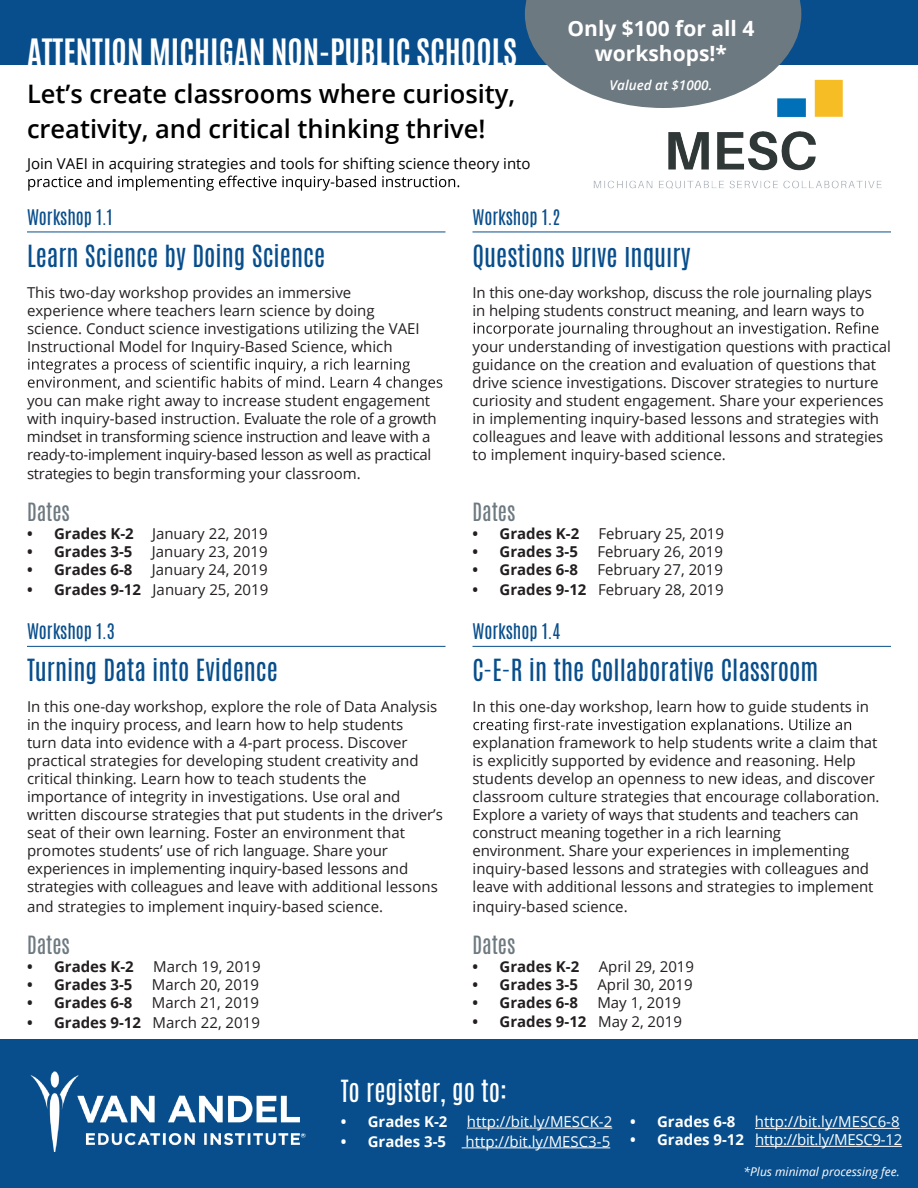
<style>
.page{position:relative;width:918px;height:1188px;background:#fff}
.page>*{position:absolute;margin:0;border:0;box-sizing:border-box;transform-origin:0 0}
.t1{font:700 31.5px "Antonio";color:#fff}
.t2{font:25.5px "Antonio";color:#084e8c}
.t3{font:600 25.5px/34.2px "Open Sans";color:#000}
.t4{font:25.5px "Antonio";color:#fff}
.t5{font:700 21px/25.2px "Open Sans";color:#fff;text-align:center}
.t6{font:21px "Antonio";color:#6d7980}
.t7{font:18px "Antonio";color:#084e8c}
.t8{font:15px/18px "Open Sans";color:#231f20}
.t9{font:15px/18px "Open Sans";letter-spacing:-.02em;color:#231f20}
.t10{font:700 15px "Open Sans";color:#231f20}
.t11{font:15px "Open Sans";color:#000}
.t12{font:15px "Open Sans";color:#fff}
.t13{font:15px "Open Sans";letter-spacing:-.02em;color:#fff}
.t14{font:700 15px "Open Sans";color:#fff}
.t15{font:italic 600 13.5px "Open Sans";color:#fff}
.t16{font:italic 12px "Open Sans";color:#fff}
.s1{font-weight:700}
.s2{font-weight:400}
</style>
<div class="page">
<div style="left:0;top:1040px;width:918px;height:148px;background:#084e8c"></div>
<hr style="left:27px;top:232px;width:419px;height:1px;background:#084e8c">
<svg style="left:28px;top:358px;width:414px;height:33px"></svg>
<svg style="left:474px;top:322px;width:404px;height:15px"></svg>
<hr style="left:27px;top:646px;width:419px;height:1px;background:#084e8c">
<hr style="left:472px;top:646px;width:419px;height:1px;background:#084e8c">
<svg style="left:473px;top:719px;width:378px;height:15px"></svg>
<img style="left:30px;top:1071px;width:276px;height:81px">
<hr style="left:467px;top:1128px;width:145px;height:1px;background:#fff">
<hr style="left:462px;top:1148px;width:148px;height:1px;background:#fff">
<hr style="left:755px;top:1128px;width:145px;height:1px;background:#fff">
<hr style="left:755px;top:1146px;width:147px;height:1px;background:#fff">
<img style="left:552px;top:79px;width:339px;height:153px">
<div style="left:0;top:0;width:918px;height:65px;background:#084e8c"></div>
<svg style="left:28px;top:176px;width:431px;height:15px"></svg>
<svg style="left:525px;top:0;width:276px;height:108px"></svg>
<hr style="left:472px;top:232px;width:419px;height:1px;background:#084e8c">
<h1 class="t1" style="left:27px;top:29px;width:492px">ATTENTION MICHIGAN NON-PUBLIC SCHOOLS</h1>
<h2 class="t3" style="left:27px;top:76px;width:490px">Let’s create classrooms where curiosity, creativity, and critical thinking thrive!</h2>
<p class="t11" style="left:27px;top:153px;width:505px">Join VAEI in acquiring strategies and tools for shifting science theory into</p>
<h3 class="t5" style="left:568px;top:15px;width:188px">Only $100 for all 4 workshops!*</h3>
<p class="t15" style="left:610px;top:76px;width:104px">Valued at $1000.</p>
<p class="t7" style="left:27px;top:204px;width:87px">Workshop 1.1</p>
<h2 class="t2" style="left:27px;top:237px;width:300px">Learn Science by Doing Science</h2>
<p class="t8" style="left:27px;top:283px;width:394px">This two-day workshop provides an immersive experience where teachers learn science by doing science. Conduct science investigations utilizing the VAEI Instructional Model for Inquiry-Based Science, which</p>
<p class="t9" style="left:27px;top:391px;width:411px">you can make right away to increase student engagement with inquiry-based instruction. Evaluate the role of a growth mindset in transforming science instruction and leave with a ready-to-implement inquiry-based lesson as well as practical</p>
<p class="t8" style="left:27px;top:465px;width:335px">strategies to begin transforming your classroom.</p>
<h3 class="t6" style="left:27px;top:497px;width:44px">Dates</h3>
<p class="t8" style="left:27px;top:525px;width:242px"><span class="s1">• Grades K-2</span> January 22, 2019</p>
<p class="t10" style="left:27px;top:541px;width:107px">• Grades 3-5</p>
<p class="t8" style="left:152px;top:543px;width:117px">January 23, 2019</p>
<p class="t10" style="left:27px;top:559px;width:107px">• Grades 6-8</p>
<p class="t8" style="left:152px;top:561px;width:117px">January 24, 2019</p>
<p class="t8" style="left:27px;top:580px;width:243px"><span class="s1">• Grades 9-12</span> January 25, 2019</p>
<p class="t7" style="left:27px;top:618px;width:89px">Workshop 1.3</p>
<h2 class="t2" style="left:27px;top:652px;width:252px">Turning Data into Evidence</h2>
<p class="t8" style="left:27px;top:697px;width:418px">In this one-day workshop, explore the role of Data Analysis in the inquiry process, and learn how to help students<br>turn data into evidence with a 4-part process. Discover practical strategies for developing student creativity and critical thinking. Learn how to teach students the importance of integrity in investigations. Use oral and written discourse strategies that put students in the driver’s seat of their own learning. Foster an environment that promotes students’ use of rich language. Share your experiences in implementing inquiry-based lessons and strategies with colleagues and leave with additional lessons</p>
<p class="t8" style="left:27px;top:897px;width:358px">and strategies to implement inquiry-based science.</p>
<h3 class="t6" style="left:27px;top:929px;width:44px">Dates</h3>
<p class="t10" style="left:27px;top:956px;width:108px">• Grades K-2</p>
<p class="t8" style="left:153px;top:957px;width:109px">March 19, 2019</p>
<p class="t10" style="left:27px;top:974px;width:107px">• Grades 3-5</p>
<p class="t8" style="left:152px;top:975px;width:109px">March 20, 2019</p>
<p class="t10" style="left:27px;top:992px;width:107px">• Grades 6-8</p>
<p class="t8" style="left:152px;top:993px;width:109px">March 21, 2019</p>
<p class="t8" style="left:27px;top:1013px;width:234px"><span class="s1">• Grades 9-12</span> March 22, 2019</p>
<p class="t7" style="left:472px;top:204px;width:89px">Workshop 1.2</p>
<h2 class="t2" style="left:472px;top:237px;width:220px">Questions Drive Inquiry</h2>
<p class="t8" style="left:472px;top:283px;width:401px">In this one-day workshop, discuss the role journaling plays in helping students construct meaning, and learn ways to</p>
<p class="t8" style="left:472px;top:337px;width:420px">your understanding of investigation questions with practical guidance on the creation and evaluation of questions that drive science investigations. Discover strategies to nurture curiosity and student engagement. Share your experiences in implementing inquiry-based lessons and strategies with colleagues and leave with additional lessons and strategies to implement inquiry-based science.</p>
<h3 class="t6" style="left:472px;top:497px;width:44px">Dates</h3>
<p class="t10" style="left:472px;top:523px;width:108px">• Grades K-2</p>
<p class="t8" style="left:598px;top:525px;width:127px">February 25, 2019</p>
<p class="t10" style="left:472px;top:541px;width:107px">• Grades 3-5</p>
<p class="t8" style="left:597px;top:543px;width:127px">February 26, 2019</p>
<p class="t10" style="left:472px;top:559px;width:107px">• Grades 6-8</p>
<p class="t8" style="left:597px;top:561px;width:127px">February 27, 2019</p>
<p class="t8" style="left:472px;top:580px;width:253px"><span class="s1">• Grades 9-12</span> February 28, 2019</p>
<p class="t7" style="left:472px;top:618px;width:89px">Workshop 1.4</p>
<h2 class="t2" style="left:472px;top:652px;width:347px">C-E-R in the Collaborative Classroom</h2>
<p class="t8" style="left:472px;top:697px;width:398px">In this one-day workshop, learn how to guide students in</p>
<p class="t8" style="left:472px;top:733px;width:409px">explanation framework to help students write a claim that is explicitly supported by evidence and reasoning. Help students develop an openness to new ideas, and discover classroom culture strategies that encourage collaboration.<br>Explore a variety of ways that students and teachers can construct meaning together in a rich learning<br>environment. Share your experiences in implementing inquiry-based lessons and strategies with colleagues and leave with additional lessons and strategies to implement</p>
<p class="t8" style="left:473px;top:897px;width:157px">inquiry-based science.</p>
<h3 class="t6" style="left:472px;top:929px;width:44px">Dates</h3>
<p class="t10" style="left:472px;top:956px;width:108px">• Grades K-2</p>
<p class="t8" style="left:599px;top:957px;width:97px">April 29, 2019</p>
<p class="t10" style="left:472px;top:974px;width:107px">• Grades 3-5</p>
<p class="t8" style="left:597px;top:975px;width:97px">April 30, 2019</p>
<p class="t10" style="left:472px;top:992px;width:107px">• Grades 6-8</p>
<p class="t8" style="left:597px;top:993px;width:85px">May 1, 2019</p>
<p class="t10" style="left:472px;top:1011px;width:211px">• Grades 9-12 <span class="s2">May 2, 2019</span></p>
<h2 class="t4" style="left:341px;top:1073px;width:168px">To register, go to:</h2>
<p class="t14" style="left:341px;top:1111px;width:108px">• Grades K-2</p>
<p class="t12" style="left:467px;top:1111px;width:147px">http://bit.ly/MESCK-2</p>
<p class="t14" style="left:341px;top:1131px;width:107px">• Grades 3-5</p>
<p class="t12" style="left:466px;top:1131px;width:146px">http://bit.ly/MESC3-5</p>
<p class="t14" style="left:630px;top:1111px;width:107px">• Grades 6-8</p>
<p class="t12" style="left:755px;top:1112px;width:146px">http://bit.ly/MESC6-8</p>
<p class="t13" style="left:630px;top:1130px;width:274px"><span class="s1">• Grades 9-12</span> http://bit.ly/MESC9-12</p>
<p class="t16" style="left:744px;top:1163px;width:158px">*Plus minimal processing fee.</p>
</div>
